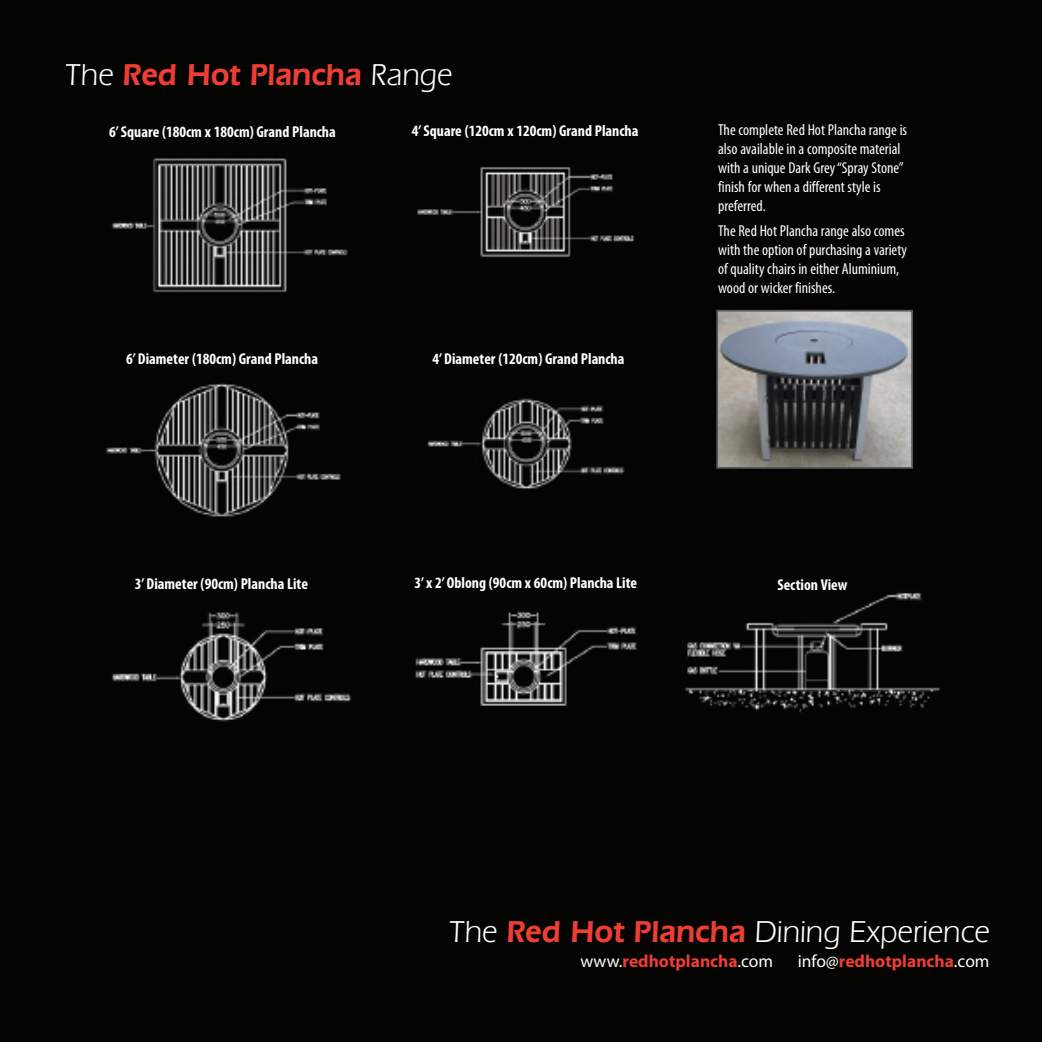
<style>
.page{position:relative;width:1042px;height:1042px;background:#040403}
.page>*{position:absolute;margin:0;border:0;box-sizing:border-box;transform-origin:0 0}
.t1{font:31.5px "Eras";color:#fff}
.t2{font:900 31.5px "Eras";color:#ee3e34}
.t3{font:700 17.5px "Myriad Pro";color:#ee3e34}
.t4{font:condensed 15.75px/18.9px "Myriad Pro";color:#fff}
.t5{font:700 condensed 15.75px "Myriad Pro";color:#fff}
.s1{font-weight:400;color:#fff}
.s2{font-weight:900;color:#ee3e34}
</style>
<div class="page">
<img style="left:719px;top:313px;width:191px;height:153px">
<div style="left:716px;top:310px;width:197px;height:159px;border:2px solid #57585a"></div>
<h1 class="t2" style="left:66px;top:55px;width:388px"><span class="s1">The</span> Red Hot Plancha <span class="s1">Range</span></h1>
<p class="t5" style="left:109px;top:126px;width:228px">6’ Square (180cm x 180cm) Grand Plancha</p>
<p class="t5" style="left:412px;top:126px;width:228px">4’ Square (120cm x 120cm) Grand Plancha</p>
<p class="t4" style="left:718px;top:122px;width:190px">The complete Red Hot Plancha range is also available in a composite material with a unique Dark Grey “Spray Stone” finish for when a different style is preferred.</p>
<p class="t4" style="left:718px;top:223px;width:190px">The Red Hot Plancha range also comes with the option of purchasing a variety of quality chairs in either Aluminium, wood or wicker finishes.</p>
<p class="t5" style="left:126px;top:354px;width:193px">6’ Diameter (180cm) Grand Plancha</p>
<p class="t5" style="left:432px;top:353px;width:193px">4’ Diameter (120cm) Grand Plancha</p>
<p class="t5" style="left:135px;top:578px;width:175px">3’ Diameter (90cm) Plancha Lite</p>
<p class="t5" style="left:414px;top:577px;width:224px">3’ x 2’ Oblong (90cm x 60cm) Plancha Lite</p>
<p class="t5" style="left:777px;top:579px;width:72px">Section View</p>
<h1 class="t1" style="left:449px;top:912px;width:542px">The <span class="s2">Red Hot Plancha</span> Dining Experience</h1>
<p class="t3" style="left:580px;top:954px;width:194px"><span class="s1">www.</span>redhotplancha<span class="s1">.com</span></p>
<p class="t3" style="left:797px;top:954px;width:193px"><span class="s1">info@</span>redhotplancha<span class="s1">.com</span></p>
</div>
